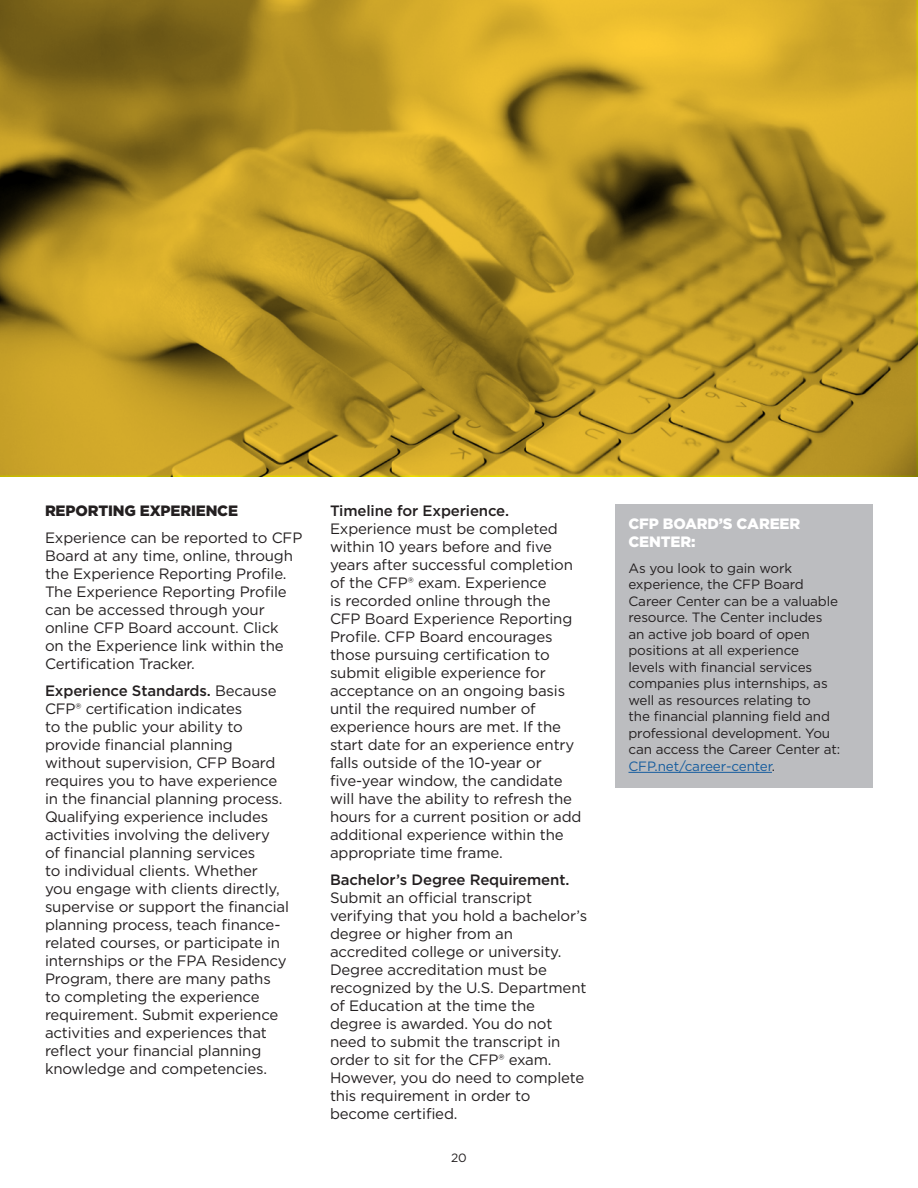
<style>
.page{position:relative;width:918px;height:1188px;background:#fff}
.page>*{position:absolute;margin:0;border:0;box-sizing:border-box;transform-origin:0 0}
.Body_text{font:15px/18px "Gotham";letter-spacing:-.01em;color:#231f20}
.Sidebar_Header{font:900 15px/18px "Gotham";letter-spacing:-.01em;color:#fff}
.Subhead{font:900 15px "Gotham";letter-spacing:-.01em;color:#231f20}
.Sidebar{font:13.5px/16.5px "Gotham";letter-spacing:-.01em;color:#231f20}
.t1{font:12px "Gotham";color:#231f20}
.s1{font-weight:500}
.s2{color:#175d9e}
</style>
<div class="page">
<div style="left:615px;top:504px;width:258px;height:284px;background:#bcbdc0"></div>
<hr style="left:628px;top:772px;width:144px;height:1px;background:#175d9e">
<img style="left:0;top:0;width:918px;height:477px">
<p class="Subhead" style="left:45px;top:500px;width:195px">REPORTING EXPERIENCE</p>
<p class="Body_text" style="left:45px;top:528px;width:259px">Experience can be reported to CFP<br>Board at any time, online, through the Experience Reporting Profile.<br>The Experience Reporting Profile can be accessed through your online CFP Board account. Click<br>on the Experience link within the<br>Certification Tracker.</p>
<p class="Body_text" style="left:45px;top:681px;width:246px"><span class="s1">Experience Standards.</span> Because<br>CFP® certification indicates<br>to the public your ability to provide financial planning without supervision, CFP Board requires you to have experience in the financial planning process.<br>Qualifying experience includes activities involving the delivery<br>of financial planning services<br>to individual clients. Whether<br>you engage with clients directly, supervise or support the financial planning process, teach finance&shy;related courses, or participate in internships or the FPA Residency<br>Program, there are many paths to completing the experience requirement. Submit experience activities and experiences that reflect your financial planning knowledge and competencies.</p>
<p class="Body_text" style="left:330px;top:501px;width:253px"><span class="s1">Timeline for Experience.<br></span>Experience must be completed within 10 years before and five years after successful completion of the CFP® exam. Experience<br>is recorded online through the<br>CFP Board Experience Reporting<br>Profile. CFP Board encourages those pursuing certification to submit eligible experience for acceptance on an ongoing basis until the required number of experience hours are met. If the start date for an experience entry falls outside of the 10-year or five-year window, the candidate will have the ability to refresh the hours for a current position or add additional experience within the appropriate time frame.</p>
<p class="Body_text" style="left:330px;top:870px;width:259px"><span class="s1">Bachelor’s Degree Requirement.<br></span>Submit an official transcript verifying that you hold a bachelor’s degree or higher from an accredited college or university.<br>Degree accreditation must be recognized by the U.S. Department of Education at the time the degree is awarded. You do not need to submit the transcript in order to sit for the CFP® exam.<br>However, you do need to complete this requirement in order to become certified.</p>
<p class="t1" style="left:451px;top:1150px;width:17px">20</p>
<p class="Sidebar_Header" style="left:628px;top:515px;width:173px">CFP BOARD’S CAREER<br>CENTER:</p>
<p class="Sidebar" style="left:628px;top:560px;width:213px">As you look to gain work experience, the CFP Board<br>Career Center can be a valuable resource. The Center includes an active job board of open positions at all experience<br>levels with financial services companies plus internships, as well as resources relating to<br>the financial planning field and professional development. You can access the Career Center at:<br><span class="s2">CFP.net/career-center</span>.</p>
</div>
